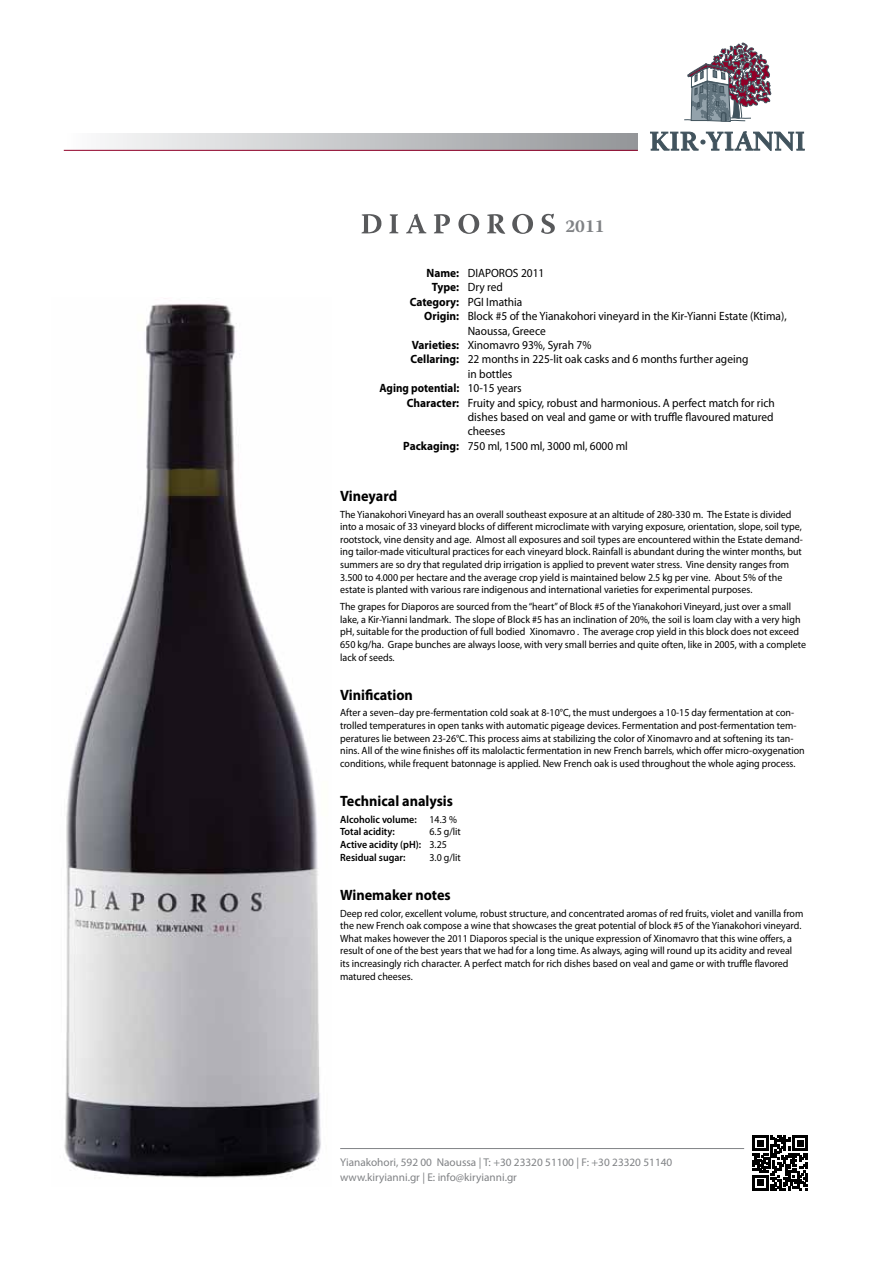
<style>
.page{position:relative;width:893px;height:1263px;background:#fff}
.page>*{position:absolute;margin:0;border:0;box-sizing:border-box;transform-origin:0 0}
.t1{font:700 18px "Warnock Pro";color:#808285}
.t2{font:700 15px "Myriad Pro";color:#000;scale:.95 1}
.t3{font:12px "Myriad Pro";color:#000;scale:.95 1}
.t4{font:700 12px "Myriad Pro";color:#000;scale:.92 1}
.t5{font:11.25px/14.7px "Myriad Pro";color:#808285}
.t6{font:10.5px/12.6px "Myriad Pro";color:#000;scale:.95 1}
.t7{font:600 10.5px/12.6px "Myriad Pro";color:#000;scale:.95 1}
.s1{font-weight:700}
.s2{font-weight:400}
</style>
<div class="page">
<img style="left:64px;top:303px;width:257px;height:875px">
<hr style="left:340px;top:1148px;width:404px;height:1px;background:#808285">
<div style="left:64px;top:133px;width:574px;height:17px;background:linear-gradient(to right,#fcfcfd,#939599)"></div>
<svg style="left:753px;top:1135px;width:55px;height:56px"></svg>
<hr style="left:64px;top:150px;width:574px;height:1px;background:#910028">
<svg style="left:684px;top:43px;width:88px;height:79px"></svg>
<svg style="left:650px;top:131px;width:154px;height:20px"></svg>
<svg style="left:361px;top:214px;width:20px;height:19px"></svg>
<svg style="left:389px;top:214px;width:9px;height:19px"></svg>
<svg style="left:406px;top:214px;width:20px;height:19px"></svg>
<svg style="left:434px;top:214px;width:16px;height:19px"></svg>
<svg style="left:458px;top:214px;width:21px;height:20px"></svg>
<svg style="left:487px;top:214px;width:18px;height:20px"></svg>
<svg style="left:512px;top:214px;width:21px;height:20px"></svg>
<svg style="left:541px;top:214px;width:14px;height:20px"></svg>
<h1 class="t1" style="left:566px;top:215px;width:40px">2011</h1>
<p class="t3" style="left:427px;top:265px;width:126px"><span class="s1">Name:</span> DIAPOROS 2011</p>
<p class="t3" style="left:432px;top:280px;width:76px"><span class="s1">Type:</span> Dry red</p>
<p class="t3" style="left:410px;top:294px;width:120px"><span class="s1">Category:</span> PGI Imathia</p>
<p class="t3" style="left:424px;top:309px;width:383px"><span class="s1">Origin:</span> Block #5 of the Yianakohori vineyard in the Kir-Yianni Estate (Ktima),</p>
<p class="t3" style="left:468px;top:323px;width:84px">Naoussa, Greece</p>
<p class="t3" style="left:412px;top:337px;width:191px"><span class="s1">Varieties:</span> Xinomavro 93%, Syrah 7%</p>
<p class="t3" style="left:411px;top:352px;width:357px"><span class="s1">Cellaring:</span> 22 months in 225-lit oak casks and 6 months further ageing</p>
<p class="t3" style="left:468px;top:366px;width:48px">in bottles</p>
<p class="t4" style="left:379px;top:380px;width:156px">Aging potential: <span class="s2">10-15 years</span></p>
<p class="t3" style="left:407px;top:395px;width:389px"><span class="s1">Character:</span> Fruity and spicy, robust and harmonious. A perfect match for rich</p>
<p class="t3" style="left:468px;top:409px;width:323px">dishes based on veal and game or with truffle flavoured matured</p>
<p class="t3" style="left:468px;top:424px;width:41px">cheeses</p>
<p class="t3" style="left:403px;top:438px;width:238px"><span class="s1">Packaging:</span> 750 ml, 1500 ml, 3000 ml, 6000 ml</p>
<h2 class="t2" style="left:340px;top:486px;width:62px">Vineyard</h2>
<p class="t6" style="left:340px;top:508px;width:489px">The Yianakohori Vineyard has an overall southeast exposure at an altitude of 280-330 m. The Estate is divided into a mosaic of 33 vineyard blocks of different microclimate with varying exposure, orientation, slope, soil type, rootstock, vine density and age. Almost all exposures and soil types are encountered within the Estate demand&shy;ing tailor-made viticultural practices for each vineyard block. Rainfall is abundant during the winter months, but summers are so dry that regulated drip irrigation is applied to prevent water stress. Vine density ranges from 3.500 to 4.000 per hectare and the average crop yield is maintained below 2.5 kg per vine. About 5% of the estate is planted with various rare indigenous and international varieties for experimental purposes.</p>
<p class="t6" style="left:340px;top:600px;width:492px">The grapes for Diaporos are sourced from the “heart” of Block #5 of the Yianakohori Vineyard, just over a small lake, a Kir-Yianni landmark. The slope of Block #5 has an inclination of 20%, the soil is loam clay with a very high pH, suitable for the production of full bodied Xinomavro . The average crop yield in this block does not exceed 650 kg/ha. Grape bunches are always loose, with very small berries and quite often, like in 2005, with a complete lack of seeds.</p>
<h2 class="t2" style="left:340px;top:685px;width:78px">Vinification</h2>
<p class="t6" style="left:340px;top:706px;width:490px">After a seven–day pre-fermentation cold soak at 8-10°C, the must undergoes a 10-15 day fermentation at con&shy;trolled temperatures in open tanks with automatic pigeage devices. Fermentation and post-fermentation tem&shy;peratures lie between 23-26°C. This process aims at stabilizing the color of Xinomavro and at softening its tan&shy;nins. All of the wine finishes off its malolactic fermentation in new French barrels, which offer micro-oxygenation conditions, while frequent batonnage is applied. New French oak is used throughout the whole aging process.</p>
<h2 class="t2" style="left:340px;top:791px;width:120px">Technical analysis</h2>
<p class="t7" style="left:340px;top:813px;width:124px">Alcoholic volume: <span class="s2">14.3 %<br></span>Total acidity:</p>
<p class="t7" style="left:340px;top:825px;width:129px;text-indent:89px"><span class="s2">6.5 g/lit<br></span>Active acidity (pH): <span class="s2">3.25<br></span>Residual sugar:</p>
<p class="t6" style="left:429px;top:851px;width:35px">3.0 g/lit</p>
<h2 class="t2" style="left:340px;top:885px;width:118px">Winemaker notes</h2>
<p class="t6" style="left:340px;top:907px;width:489px">Deep red color, excellent volume, robust structure, and concentrated aromas of red fruits, violet and vanilla from the new French oak compose a wine that showcases the great potential of block #5 of the Yianakohori vineyard.<br>What makes however the 2011 Diaporos special is the unique expression of Xinomavro that this wine offers, a result of one of the best years that we had for a long time. As always, aging will round up its acidity and reveal its increasingly rich character. A perfect match for rich dishes based on veal and game or with truffle flavored matured cheeses.</p>
<p class="t5" style="left:340px;top:1155px;width:334px">Yianakohori, 592 00 Naoussa | Τ: +30 23320 51100 | F: +30 23320 51140 www.kiryianni.gr | E: info@kiryianni.gr</p>
</div>
